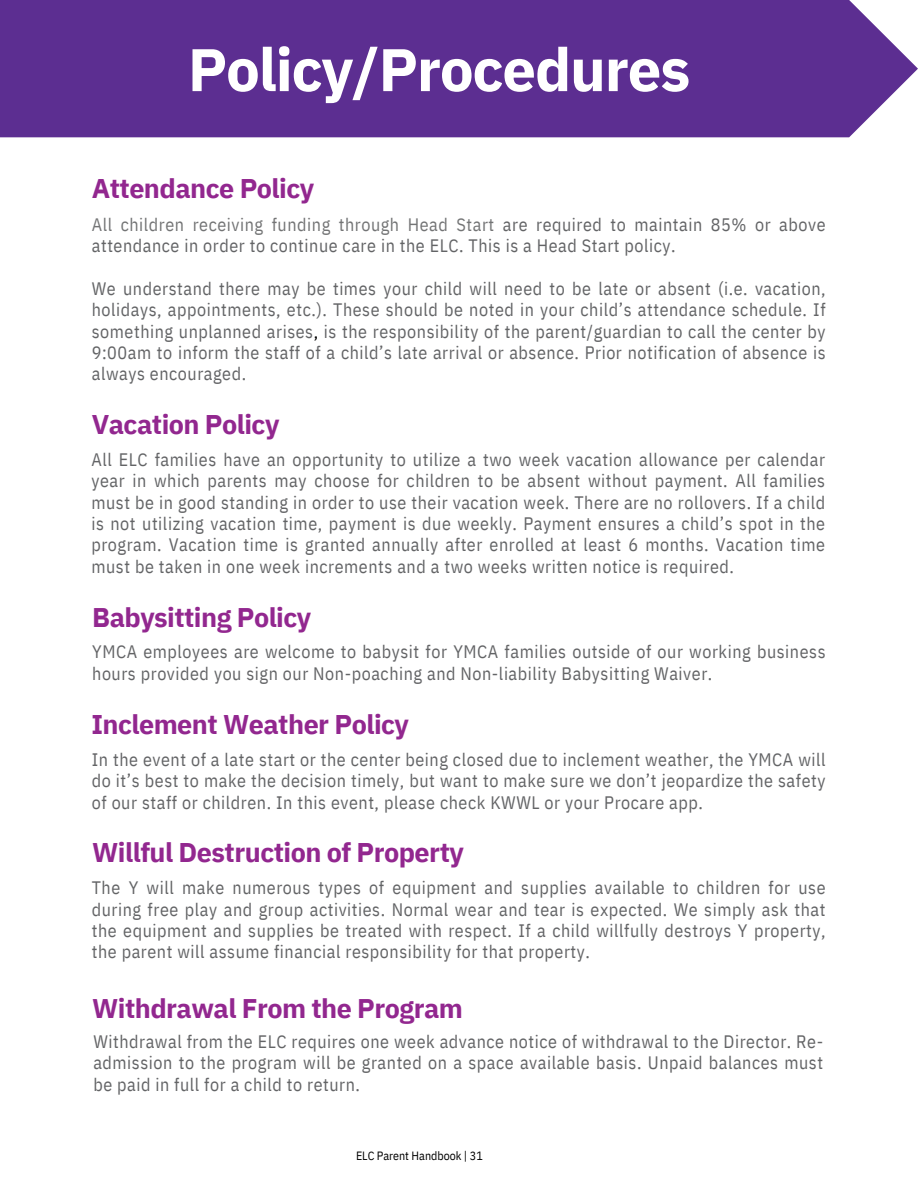
<style>
.page{position:relative;width:918px;height:1188px;background:#fff}
.page>*{position:absolute;margin:0;border:0;box-sizing:border-box;transform-origin:0 0}
.t1{font:700 60px "IBM Plex Sans";letter-spacing:-.02em;color:#fff}
.t2{font:700 27px "IBM Plex Sans";letter-spacing:-.02em;color:#92278f}
.t3{font:18px/21.3px "IBM Plex Sans Cond";letter-spacing:.03em;color:#636466;text-align:justify}
.t4{font:12px "IBM Plex Sans Cond";color:#000}
.s1{color:#737475}
.s2{color:#000}
</style>
<div class="page">
<div style="left:0;top:0;width:918px;height:137px;background:#5c2e91"></div>
<h1 class="t1" style="left:188px;top:30px;width:504px">Policy/Procedures</h1>
<h2 class="t2" style="left:92px;top:171px;width:224px">Attendance Policy</h2>
<p class="t3" style="left:92px;top:213px;width:735px"><span class="s1">All children receiving funding through Head Start</span> are required to maintain 85% or above attendance in order to continue care in the ELC. This is a Head Start policy.</p>
<p class="t3" style="left:92px;top:277px;width:735px">We understand there may be times your child will need to be late or absent (i.e. vacation, holidays, appointments, etc.). These should be noted in your child’s attendance schedule. If something unplanned arises<span class="s2">,</span> is the responsibility of the parent/guardian to call the center by 9:00am to inform the staff of a child’s late arrival or absence. Prior notification of absence is always encouraged.</p>
<h2 class="t2" style="left:92px;top:406px;width:189px">Vacation Policy</h2>
<p class="t3" style="left:91px;top:448px;width:735px">All ELC families have an opportunity to utilize a two week vacation allowance per calendar year in which parents may choose for children to be absent without payment. All families must be in good standing in order to use their vacation week. There are no rollovers. If a child is not utilizing vacation time, payment is due weekly. Payment ensures a child’s spot in the program. Vacation time is granted annually after enrolled at least 6 months. Vacation time must be taken in one week increments and a two weeks written notice is required.</p>
<h2 class="t2" style="left:92px;top:599px;width:221px">Babysitting Policy</h2>
<p class="t3" style="left:92px;top:641px;width:735px">YMCA employees are welcome to babysit for YMCA families outside of our working business hours provided you sign our Non-poaching and Non-liability Babysitting Waiver.</p>
<h2 class="t2" style="left:91px;top:706px;width:319px">Inclement Weather Policy</h2>
<p class="t3" style="left:92px;top:748px;width:735px">In the event of a late start or the center being closed due to inclement weather, the YMCA will do it’s best to make the decision timely, but want to make sure we don’t jeopardize the safety of our staff or children. In this event, please check KWWL or your Procare app.</p>
<h2 class="t2" style="left:92px;top:835px;width:373px">Willful Destruction of Property</h2>
<p class="t3" style="left:92px;top:877px;width:735px">The Y will make numerous types of equipment and supplies available to children for use during free play and group activities. Normal wear and tear is expected. We simply ask that the equipment and supplies be treated with respect. If a child willfully destroys Y property, the parent will assume financial responsibility for that property.</p>
<h2 class="t2" style="left:92px;top:991px;width:372px">Withdrawal From the Program</h2>
<p class="t3" style="left:93px;top:1030px;width:731px">Withdrawal from the ELC requires one week advance notice of withdrawal to the Director. Re&shy;admission to the program will be granted on a space available basis. Unpaid balances must be paid in full for a child to return.</p>
<p class="t4" style="left:356px;top:1148px;width:128px">ELC Parent Handbook | 31</p>
</div>
